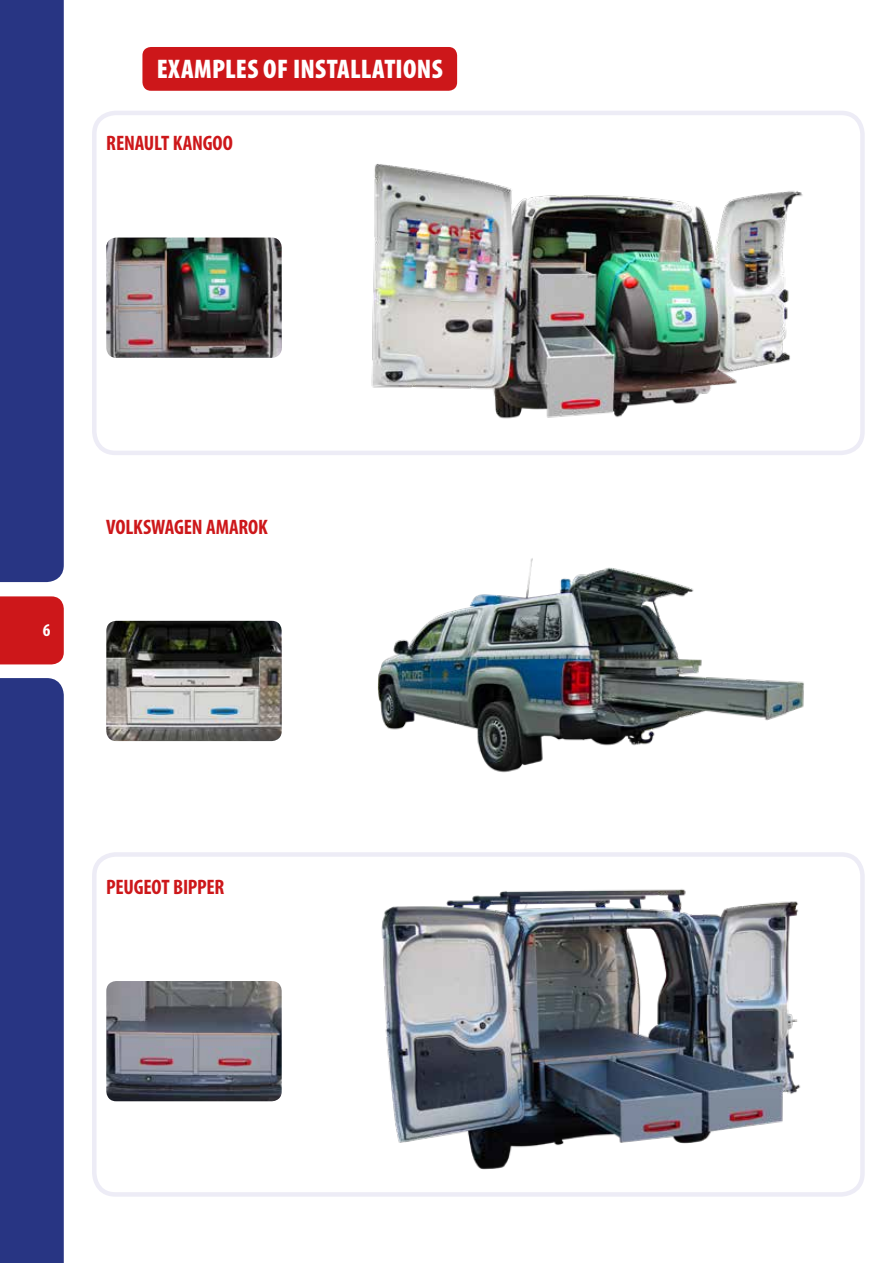
<style>
.page{position:relative;width:893px;height:1263px;background:#fff}
.page>*{position:absolute;margin:0;border:0;box-sizing:border-box;transform-origin:0 0}
.t1{font:900 condensed 27px "Myriad Pro";letter-spacing:.01em;color:#fff}
.t2{font:700 condensed 21px "Myriad Pro";letter-spacing:-.01em;color:#cd171a}
.t3{font:700 condensed 18px "Myriad Pro";color:#fff}
</style>
<div class="page">
<div style="left:92px;top:111px;width:773px;height:344px;border:4px solid #edecf6;border-radius:21px"></div>
<img style="left:106px;top:238px;width:176px;height:120px">
<img style="left:371px;top:164px;width:432px;height:255px">
<div style="left:0;top:596px;width:64px;height:68px;background:#cd171a"></div>
<img style="left:377px;top:558px;width:427px;height:215px">
<img style="left:106px;top:621px;width:176px;height:120px">
<img style="left:106px;top:981px;width:176px;height:120px">
<img style="left:381px;top:889px;width:420px;height:281px">
<div style="left:92px;top:852px;width:773px;height:345px;border:4px solid #edecf6;border-radius:21px"></div>
<div style="left:0;top:678px;width:64px;height:585px;background:#283583"></div>
<div style="left:0;top:0;width:64px;height:582px;background:#283583"></div>
<div style="left:142px;top:47px;width:315px;height:44px;background:#cd171a;border-radius:9px"></div>
<p class="t1" style="left:157px;top:52px;width:288px">EXAMPLES OF INSTALLATIONS</p>
<p class="t2" style="left:106px;top:130px;width:128px">RENAULT KANGOO</p>
<p class="t3" style="left:43px;top:618px;width:9px">6</p>
<p class="t3" style="left:44px;top:624px;width:9px">2</p>
<p class="t2" style="left:106px;top:514px;width:163px">VOLKSWAGEN AMAROK</p>
<p class="t2" style="left:106px;top:874px;width:120px">PEUGEOT BIPPER</p>
</div>
